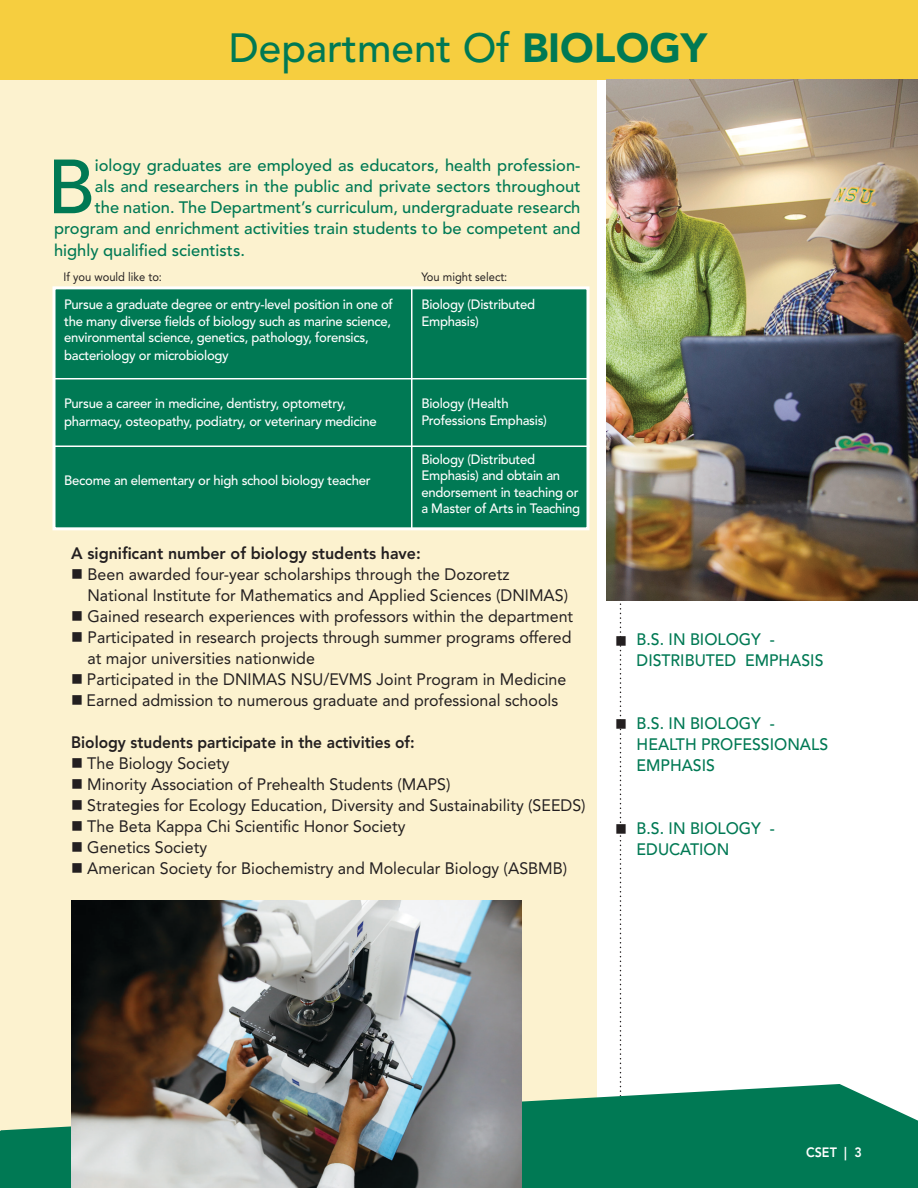
<style>
.page{position:relative;width:918px;height:1188px;background:#fff}
.page>*{position:absolute;margin:0;border:0;box-sizing:border-box;transform-origin:0 0}
.t1{font:500 75.75px "Avenir LT Std";color:#007954}
.t2{font:500 40.5px "Avenir LT Std";color:#007954}
.t3{font:16.5px/21px "Avenir LT Std";color:#231f20}
.t4{font:500 16.5px "Avenir LT Std";color:#007954}
.t5{font:500 16.5px "Avenir LT Std";color:#007954;scale:.96 1}
.t6{font:800 16.5px "Avenir LT Std";color:#231f20;scale:.94 1}
.t7{font:800 16.5px "Avenir LT Std";color:#231f20}
.t8{font:16.5px "Wingdings";color:#231f20}
.t9{font:500 13.5px/16.5px "Avenir LT Std";letter-spacing:-.02em;color:#fff}
.t10{font:800 13.5px "Avenir LT Std";color:#fff;scale:.93 1}
.t11{font:12px "Avenir LT Std";color:#231f20;scale:.93 1}
.s1{font-weight:900}
</style>
<div class="page">
<div style="left:2px;top:6px;width:916px;height:1182px;background:#fcf2cf"></div>
<div style="left:597px;top:70px;width:321px;height:1118px;background:#fff"></div>
<svg style="left:620px;top:600px;width:1px;height:483px"></svg>
<hr style="left:0;top:0;width:2px;height:1188px;background:#f6ce3f">
<hr style="left:0;top:1131px;width:2px;height:57px;background:#007954">
<div style="left:0;top:0;width:918px;height:79px;background:#f6ce3f"></div>
<img style="left:606px;top:79px;width:312px;height:521px">
<div style="left:52px;top:286px;width:538px;height:244px;background:#007954;border:3px solid #fff"></div>
<hr style="left:411px;top:288px;width:1px;height:242px;background:#fff">
<hr style="left:53px;top:378px;width:536px;height:2px;background:#fff">
<hr style="left:54px;top:446px;width:536px;height:1px;background:#fff">
<svg style="left:1px;top:1084px;width:917px;height:104px;background:#268b69"></svg>
<img style="left:72px;top:900px;width:449px;height:288px">
<p class="t2" style="left:229px;top:24px;width:480px">Department Of <span class="s1">BIOLOGY</span></p>
<p class="t1" style="left:47px;top:142px;width:49px">B</p>
<p class="t4" style="left:95px;top:156px;width:487px">iology graduates are employed as educators, health profession-</p>
<p class="t4" style="left:95px;top:177px;width:487px">als and researchers in the public and private sectors throughout</p>
<p class="t4" style="left:95px;top:198px;width:487px">the nation. The Department’s curriculum, undergraduate research</p>
<p class="t4" style="left:54px;top:219px;width:528px">program and enrichment activities train students to be competent and</p>
<p class="t4" style="left:54px;top:240px;width:192px">highly qualified scientists.</p>
<p class="t11" style="left:64px;top:270px;width:107px">If you would like to:</p>
<p class="t11" style="left:422px;top:270px;width:94px">You might select:</p>
<p class="t9" style="left:64px;top:297px;width:330px">Pursue a graduate degree or entry-level position in one of the many diverse fields of biology such as marine science, environmental science, genetics, pathology, forensics,</p>
<p class="t9" style="left:64px;top:348px;width:166px">bacteriology or microbiology</p>
<p class="t9" style="left:64px;top:395px;width:314px;line-height:18px">Pursue a career in medicine, dentistry, optometry, pharmacy, osteopathy, podiatry, or veterinary medicine</p>
<p class="t9" style="left:64px;top:472px;width:308px">Become an elementary or high school biology teacher</p>
<p class="t9" style="left:421px;top:297px;width:115px">Biology (Distributed</p>
<p class="t9" style="left:421px;top:313px;width:59px">Emphasis)</p>
<p class="t9" style="left:421px;top:396px;width:127px">Biology (Health<br>Professions Emphasis)</p>
<p class="t9" style="left:421px;top:451px;width:115px">Biology (Distributed</p>
<p class="t9" style="left:421px;top:468px;width:160px">Emphasis) and obtain an endorsement in teaching or a Master of Arts in Teaching</p>
<p class="t7" style="left:71px;top:544px;width:351px">A significant number of biology students have:</p>
<p class="t3" style="left:88px;top:564px;width:482px;text-indent:-16px">■ Been awarded four-year scholarships through the Dozoretz<br>National Institute for Mathematics and Applied Sciences (DNIMAS)</p>
<p class="t3" style="left:71px;top:606px;width:504px">■ Gained research experiences with professors within the department</p>
<p class="t3" style="left:88px;top:627px;width:486px;text-indent:-16px">■ Participated in research projects through summer programs offered at major universities nationwide</p>
<p class="t3" style="left:71px;top:669px;width:497px">■ Participated in the DNIMAS NSU/EVMS Joint Program in Medicine</p>
<p class="t3" style="left:71px;top:690px;width:489px">■ Earned admission to numerous graduate and professional schools</p>
<p class="t6" style="left:71px;top:733px;width:367px">Biology students participate in the activities of:</p>
<p class="t3" style="left:71px;top:753px;width:160px">■ The Biology Society</p>
<p class="t3" style="left:71px;top:774px;width:381px">■ Minority Association of Prehealth Students (MAPS)</p>
<p class="t3" style="left:71px;top:795px;width:516px">■ Strategies for Ecology Education, Diversity and Sustainability (SEEDS)</p>
<p class="t3" style="left:71px;top:816px;width:336px">■ The Beta Kappa Chi Scientific Honor Society</p>
<p class="t3" style="left:71px;top:837px;width:137px">■ Genetics Society</p>
<p class="t3" style="left:71px;top:858px;width:498px">■ American Society for Biochemistry and Molecular Biology (ASBMB)</p>
<p class="t8" style="left:615px;top:632px;width:13px">■</p>
<p class="t5" style="left:637px;top:630px;width:145px">B.S. IN BIOLOGY -</p>
<p class="t5" style="left:637px;top:651px;width:196px">DISTRIBUTED EMPHASIS</p>
<p class="t8" style="left:615px;top:715px;width:13px">■</p>
<p class="t5" style="left:637px;top:714px;width:145px">B.S. IN BIOLOGY -</p>
<p class="t5" style="left:637px;top:735px;width:201px">HEALTH PROFESSIONALS</p>
<p class="t5" style="left:637px;top:756px;width:83px">EMPHASIS</p>
<p class="t8" style="left:615px;top:820px;width:13px">■</p>
<p class="t5" style="left:637px;top:819px;width:145px">B.S. IN BIOLOGY -</p>
<p class="t5" style="left:637px;top:840px;width:98px">EDUCATION</p>
<p class="t10" style="left:806px;top:1144px;width:61px">CSET | 3</p>
</div>
